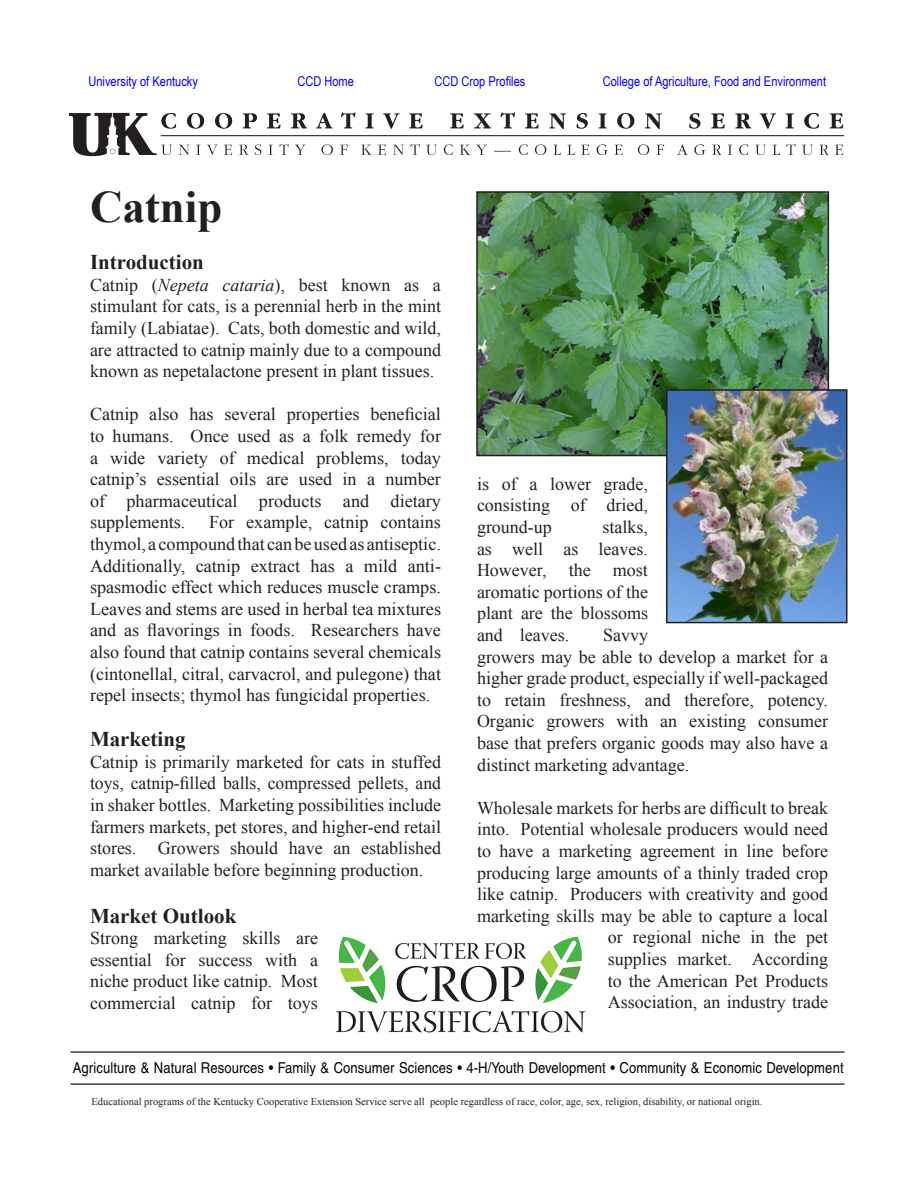
<style>
.page{position:relative;width:918px;height:1188px;background:#fff}
.page>*{position:absolute;margin:0;border:0;box-sizing:border-box;transform-origin:0 0}
.t1{font:700 45px "Times New Roman";color:#231f20}
.t2{font:700 21px "Times New Roman";color:#231f20}
.t3{font:18px/21.6px "Times New Roman";color:#231f20;text-align:justify}
.t4{font:15px "Helvetica";letter-spacing:.01em;color:#000;scale:.87 1}
.t5{font:13.5px "Arial Narrow";color:#00f}
.t6{font:10.5px "Times New Roman";color:#231f20}
.s1{font-style:italic}
</style>
<div class="page">
<hr style="left:70px;top:1051px;width:774px;height:2px;background:#000">
<hr style="left:70px;top:1084px;width:774px;height:1px;background:#000">
<img style="left:69px;top:112px;width:774px;height:45px">
<img style="left:336px;top:936px;width:250px;height:97px">
<img style="left:479px;top:194px;width:347px;height:259px">
<div style="left:476px;top:191px;width:353px;height:265px;border:2px solid #231f20"></div>
<img style="left:669px;top:392px;width:176px;height:228px">
<div style="left:666px;top:389px;width:182px;height:234px;border:2px solid #231f20"></div>
<p class="t5" style="left:88px;top:71px;width:111px">University of Kentucky</p>
<p class="t5" style="left:297px;top:71px;width:58px">CCD Home</p>
<p class="t5" style="left:434px;top:71px;width:93px">CCD Crop Profiles</p>
<p class="t5" style="left:603px;top:71px;width:225px">College of Agriculture, Food and Environment</p>
<p class="t1" style="left:90px;top:176px;width:134px">Catnip</p>
<p class="t2" style="left:90px;top:248px;width:115px">Introduction</p>
<p class="t3" style="left:90px;top:274px;width:353px">Catnip (<span class="s1">Nepeta cataria</span>), best known as a stimulant for cats, is a perennial herb in the mint family (Labiatae). Cats, both domestic and wild, are attracted to catnip mainly due to a compound known as nepetalactone present in plant tissues.</p>
<p class="t3" style="left:90px;top:403px;width:353px">Catnip also has several properties beneficial to humans. Once used as a folk remedy for a wide variety of medical problems, today catnip’s essential oils are used in a number of pharmaceutical products and dietary supplements.</p>
<p class="t3" style="left:90px;top:511px;width:353px;text-indent:119px">For example, catnip contains thymol, a compound that can be used as antiseptic.<br>Additionally, catnip extract has a mild anti&shy;spasmodic effect which reduces muscle cramps.<br>Leaves and stems are used in herbal tea mixtures and as flavorings in foods. Researchers have also found that catnip contains several chemicals (cintonellal, citral, carvacrol, and pulegone) that repel insects; thymol has fungicidal properties.</p>
<p class="t2" style="left:90px;top:725px;width:97px">Marketing</p>
<p class="t3" style="left:90px;top:751px;width:353px">Catnip is primarily marketed for cats in stuffed toys, catnip-filled balls, compressed pellets, and in shaker bottles. Marketing possibilities include farmers markets, pet stores, and higher-end retail stores. Growers should have an established market available before beginning production.</p>
<p class="t2" style="left:90px;top:901px;width:148px">Market Outlook</p>
<p class="t3" style="left:90px;top:927px;width:230px">Strong marketing skills are essential for success with a niche product like catnip. Most commercial catnip for toys</p>
<p class="t3" style="left:477px;top:473px;width:173px">is of a lower grade, consisting of dried, ground-up</p>
<p class="t3" style="left:477px;top:516px;width:173px;text-indent:125px">stalks, as well as leaves.<br>However, the most aromatic portions of the plant are the blossoms and leaves.</p>
<p class="t3" style="left:477px;top:624px;width:353px;text-align:left;text-indent:126px">Savvy<br>growers may be able to develop a market for a higher grade product, especially if well-packaged to retain freshness, and therefore, potency.<br>Organic growers with an existing consumer base that prefers organic goods may also have a distinct marketing advantage.</p>
<p class="t3" style="left:477px;top:797px;width:353px;text-align:right">Wholesale markets for herbs are difficult to break into. Potential wholesale producers would need to have a marketing agreement in line before producing large amounts of a thinly traded crop like catnip. Producers with creativity and good marketing skills may be able to capture a local or regional niche in the pet<br>supplies market. According<br>to the American Pet Products<br>Association, an industry trade</p>
<p class="t4" style="left:73px;top:1059px;width:888px">Agriculture &amp; Natural Resources • Family &amp; Consumer Sciences • 4-H/Youth Development • Community &amp; Economic Development</p>
<p class="t6" style="left:92px;top:1095px;width:672px">Educational programs of the Kentucky Cooperative Extension Service serve all people regardless of race, color, age, sex, religion, disability, or national origin.</p>
</div>
